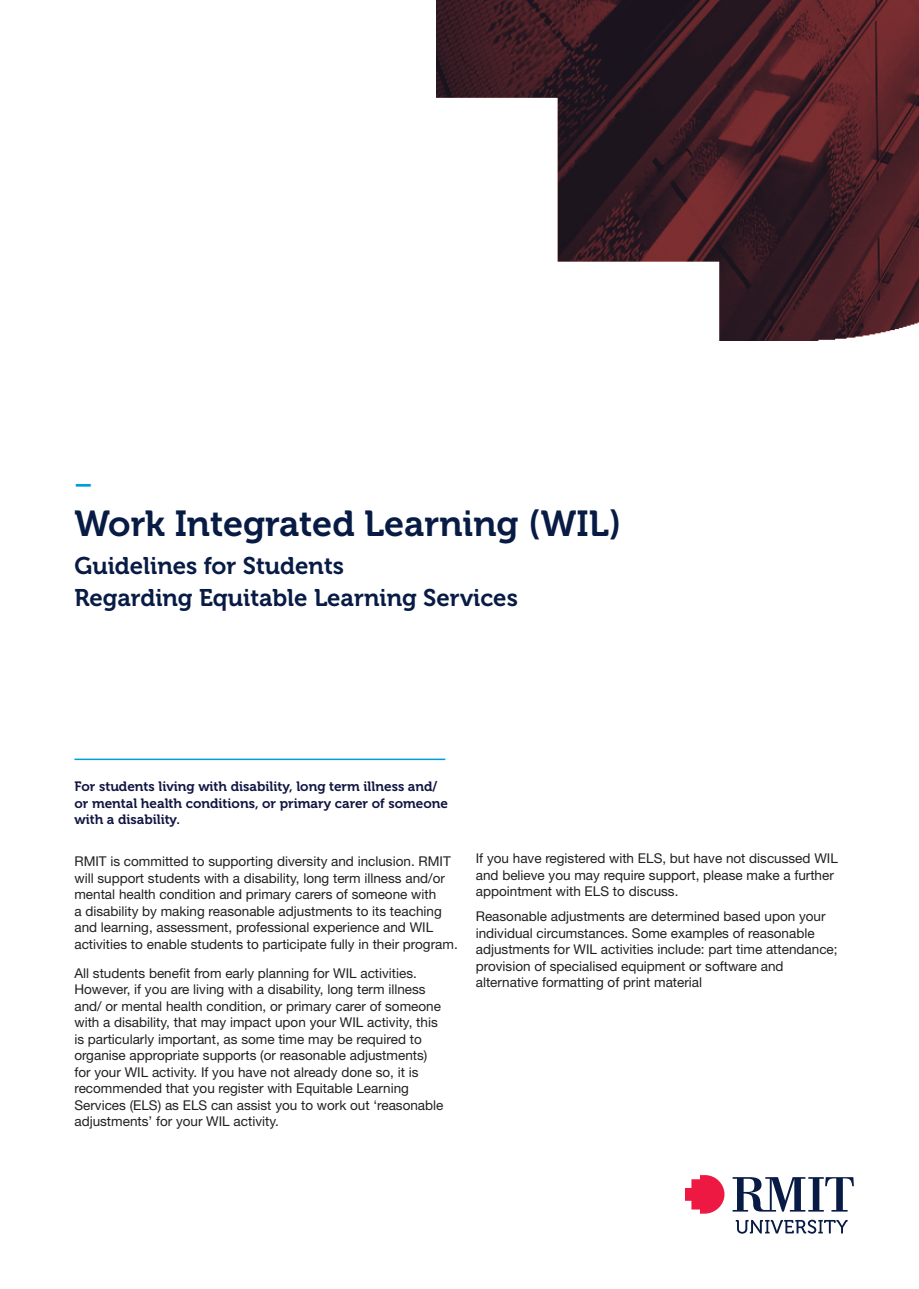
<style>
.page{position:relative;width:919px;height:1289px;background:#fff}
.page>*{position:absolute;margin:0;border:0;box-sizing:border-box;transform-origin:0 0}
.Main_Heading{font:36px "Museo 700";color:#071b44}
.Main_Heading-2{font:27px "Museo 700";color:#009cdc}
.Main_Heading-3{font:24px "Museo 700";color:#071b44}
.Body_Copy{font:13.5px/16.5px "Helvetica Neue LT Pro";color:#231f20}
.Subtitle_no_numbers{font:13.5px/16.5px "Museo 700";color:#101541}
</style>
<div class="page">
<img style="left:436px;top:0;width:482px;height:340px">
<svg style="left:732px;top:1177px;width:121px;height:34px"></svg>
<svg style="left:685px;top:1175px;width:39px;height:38px"></svg>
<svg style="left:735px;top:1219px;width:112px;height:14px"></svg>
<hr style="left:74px;top:758px;width:371px;height:2px;background:#009cdc">
<p class="Main_Heading-2" style="left:74px;top:469px;width:19px">–</p>
<p class="Main_Heading" style="left:74px;top:504px;width:548px">Work Integrated Learning (WIL)</p>
<p class="Main_Heading-3" style="left:74px;top:552px;width:271px">Guidelines for Students</p>
<p class="Main_Heading-3" style="left:74px;top:584px;width:445px">Regarding Equitable Learning Services</p>
<p class="Subtitle_no_numbers" style="left:74px;top:778px;width:375px">For students living with disability, long term illness and/ or mental health conditions, or primary carer of someone with a disability.</p>
<p class="Body_Copy" style="left:74px;top:852px;width:385px">RMIT is committed to supporting diversity and inclusion. RMIT will support students with a disability, long term illness and/or mental health condition and primary carers of someone with<br>a disability by making reasonable adjustments to its teaching and learning, assessment, professional experience and WIL activities to enable students to participate fully in their program.</p>
<p class="Body_Copy" style="left:74px;top:964px;width:370px">All students benefit from early planning for WIL activities.<br>However, if you are living with a disability, long term illness and/ or mental health condition, or primary carer of someone with a disability, that may impact upon your WIL activity, this is particularly important, as some time may be required to organise appropriate supports (or reasonable adjustments) for your WIL activity. If you have not already done so, it is recommended that you register with Equitable Learning Services (ELS) as ELS can assist you to work out ‘reasonable adjustments’ for your WIL activity.</p>
<p class="Body_Copy" style="left:476px;top:850px;width:363px">If you have registered with ELS, but have not discussed WIL and believe you may require support, please make a further appointment with ELS to discuss.</p>
<p class="Body_Copy" style="left:476px;top:908px;width:363px">Reasonable adjustments are determined based upon your individual circumstances. Some examples of reasonable adjustments for WIL activities include: part time attendance; provision of specialised equipment or software and alternative formatting of print material</p>
</div>
